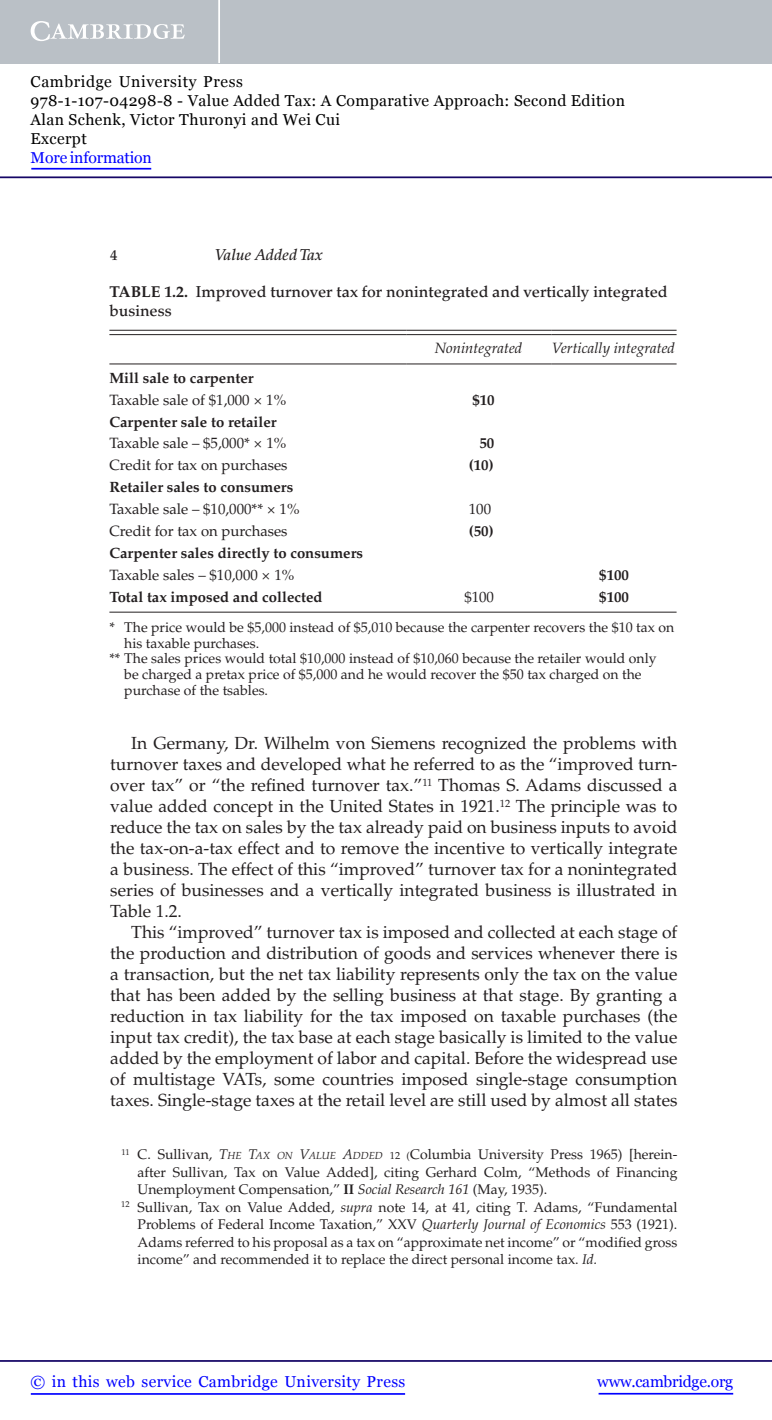
<style>
.page{position:relative;width:772px;height:1420px;background:#fff}
.page>*{position:absolute;margin:0;border:0;box-sizing:border-box;transform-origin:0 0}
.t1{font:17.5px/21px "Palatino LT Std";color:#231f20;text-align:justify}
.t2{font:15.75px/18.9px "Georgia";letter-spacing:.025em;color:#000}
.t3{font:500 15.75px/19.2px "Palatino LT Std";color:#231f20}
.t4{font:15.75px "Georgia";letter-spacing:.025em;color:#00f}
.t5{font:15.75px "Georgia";letter-spacing:-.015em;color:#00f}
.t6{font:15.75px "Georgia";letter-spacing:-.01em;color:#00f}
.t7{font:italic 500 15.75px "Palatino LT Std";color:#231f20}
.t8{font:700 14.88px "Palatino LT Std";color:#231f20}
.t9{font:14.88px "Palatino LT Std";color:#231f20}
.t10{font:italic 14.88px "Palatino LT Std";color:#231f20}
.t11{font:500 14.35px "Palatino LT Std";color:#231f20}
.t12{font:14px "Palatino LT Std";color:#231f20}
.t13{font:14px "Palatino LT Std";letter-spacing:.05em;color:#231f20}
.s1{font-weight:700}
.s2{font-style:italic}
.s3{font-style:italic;font-size:10.15px}
.s4{font-size:10.15px}
</style>
<div class="page">
<hr style="left:109px;top:330px;width:298px;height:1px;background:#231f20">
<hr style="left:109px;top:334px;width:298px;height:1px;background:#231f20">
<hr style="left:109px;top:363px;width:298px;height:1px;background:#231f20">
<hr style="left:407px;top:330px;width:145px;height:1px;background:#231f20">
<hr style="left:407px;top:334px;width:145px;height:1px;background:#231f20">
<hr style="left:407px;top:363px;width:145px;height:1px;background:#231f20">
<hr style="left:552px;top:330px;width:124px;height:1px;background:#231f20">
<hr style="left:552px;top:334px;width:124px;height:1px;background:#231f20">
<hr style="left:552px;top:363px;width:124px;height:1px;background:#231f20">
<hr style="left:109px;top:611px;width:443px;height:1px;background:#231f20">
<hr style="left:552px;top:611px;width:124px;height:1px;background:#231f20">
<hr style="left:598px;top:1392px;width:135px;height:2px;background:#00f">
<hr style="left:0;top:1359px;width:772px;height:2px;background:#150666">
<hr style="left:31px;top:1392px;width:374px;height:2px;background:#00f">
<div style="left:0;top:0;width:772px;height:63px;background:#bac0c6"></div>
<svg style="left:31px;top:21px;width:154px;height:20px"></svg>
<hr style="left:218px;top:0;width:2px;height:63px;background:#fff">
<hr style="left:0;top:176px;width:772px;height:2px;background:#150666">
<hr style="left:31px;top:168px;width:120px;height:1px;background:#00f">
<p class="t2" style="left:31px;top:73px;width:596px">Cambridge University Press<br>978-1-107-04298-8 - Value Added Tax: A Comparative Approach: Second Edition Alan Schenk, Victor Thuronyi and Wei Cui<br>Excerpt</p>
<p class="t6" style="left:31px;top:148px;width:123px">More information</p>
<p class="t11" style="left:110px;top:250px;width:9px">4</p>
<p class="t7" style="left:215px;top:248px;width:109px">Value Added Tax</p>
<p class="t3" style="left:109px;top:284px;width:559px"><span class="s1">TABLE 1.2.</span> Improved turnover tax for nonintegrated and vertically integrated business</p>
<p class="t10" style="left:435px;top:343px;width:89px">Nonintegrated</p>
<p class="t10" style="left:552px;top:343px;width:125px">Vertically integrated</p>
<p class="t8" style="left:109px;top:372px;width:146px">Mill sale to carpenter</p>
<p class="t9" style="left:109px;top:394px;width:178px">Taxable sale of $1,000 × 1%</p>
<p class="t8" style="left:472px;top:394px;width:24px">$10</p>
<p class="t8" style="left:109px;top:416px;width:169px">Carpenter sale to retailer</p>
<p class="t9" style="left:109px;top:438px;width:178px">Taxable sale – $5,000 * × 1%</p>
<p class="t8" style="left:479px;top:438px;width:16px">50</p>
<p class="t9" style="left:109px;top:459px;width:180px">Credit for tax on purchases</p>
<p class="t8" style="left:469px;top:459px;width:26px">(10)</p>
<p class="t8" style="left:109px;top:481px;width:185px">Retailer sales to consumers</p>
<p class="t9" style="left:109px;top:503px;width:192px">Taxable sale – $10,000 ** × 1%</p>
<p class="t9" style="left:469px;top:503px;width:24px">100</p>
<p class="t9" style="left:109px;top:525px;width:180px">Credit for tax on purchases</p>
<p class="t8" style="left:469px;top:525px;width:26px">(50)</p>
<p class="t8" style="left:109px;top:547px;width:255px">Carpenter sales directly to consumers</p>
<p class="t9" style="left:109px;top:569px;width:186px">Taxable sales – $10,000 × 1%</p>
<p class="t8" style="left:599px;top:569px;width:31px">$100</p>
<p class="t8" style="left:109px;top:591px;width:215px">Total tax imposed and collected</p>
<p class="t9" style="left:464px;top:591px;width:31px">$100</p>
<p class="t8" style="left:599px;top:591px;width:31px">$100</p>
<p class="t12" style="left:109px;top:621px;width:566px">* The price would be $5,000 instead of $5,010 because the carpenter recovers the $10 tax on</p>
<p class="t12" style="left:124px;top:637px;width:137px">his taxable purchases.</p>
<p class="t12" style="left:109px;top:653px;width:548px">** The sales prices would total $10,000 instead of $10,060 because the retailer would only</p>
<p class="t12" style="left:124px;top:669px;width:519px">be charged a pretax price of $5,000 and he would recover the $50 tax charged on the</p>
<p class="t12" style="left:124px;top:684px;width:145px">purchase of the tsables.</p>
<p class="t1" style="left:110px;top:734px;width:569px;text-indent:21px">In Germany, Dr. Wilhelm von Siemens recognized the problems with turnover taxes and developed what he referred to as the “improved turn&shy;over tax” or “the refined turnover tax.” <sup>11</sup> Thomas S. Adams discussed a value added concept in the United States in 1921. <sup>12</sup> The principle was to reduce the tax on sales by the tax already paid on business inputs to avoid the tax-on-a-tax effect and to remove the incentive to vertically integrate a business. The effect of this “improved” turnover tax for a nonintegrated series of businesses and a vertically integrated business is illustrated in Table 1.2 .</p>
<p class="t1" style="left:110px;top:923px;width:569px;text-indent:21px">This “improved” turnover tax is imposed and collected at each stage of the production and distribution of goods and services whenever there is a transaction, but the net tax liability represents only the tax on the value that has been added by the selling business at that stage. By granting a reduction in tax liability for the tax imposed on taxable purchases (the input tax credit), the tax base at each stage basically is limited to the value added by the employment of labor and capital. Before the widespread use of multistage VATs, some countries imposed single-stage consumption taxes. Single-stage taxes at the retail level are still used by almost all states</p>
<p class="t12" style="left:122px;top:1148px;width:557px"><sup>11</sup> C. Sullivan , <span class="s2">T</span><span class="s3">HE</span> <span class="s2">T</span><span class="s3">AX ON</span> <span class="s2">V</span><span class="s3">ALUE</span> <span class="s2">A</span><span class="s3">DDED</span> <span class="s4">12 (</span> Columbia University Press 1965 ) [herein-</p>
<p class="t12" style="left:138px;top:1166px;width:541px">after Sullivan, Tax on Value Added], citing Gerhard Colm , “ Methods of Financing</p>
<p class="t12" style="left:138px;top:1183px;width:411px">Unemployment Compensation ,” <span class="s1">II</span> <span class="s2">Social Research 161</span> (May, 1935 ) .</p>
<p class="t12" style="left:121px;top:1201px;width:558px"><sup>12</sup> Sullivan, Tax on Value Added, <span class="s2">supra</span> note 14, at 41, citing T. Adams , “ Fundamental</p>
<p class="t12" style="left:138px;top:1218px;width:541px">Problems of Federal Income Taxation ,” XXV <span class="s2">Quarterly Journal of Economics</span> 553 ( 1921 ) .</p>
<p class="t13" style="left:138px;top:1236px;width:541px">Adams referred to his proposal as a tax on “approximate net income” or “modified gross</p>
<p class="t12" style="left:138px;top:1253px;width:461px">income” and recommended it to replace the direct personal income tax. <span class="s2">Id.</span></p>
<p class="t4" style="left:31px;top:1371px;width:376px">© in this web service Cambridge University Press</p>
<p class="t5" style="left:597px;top:1371px;width:137px">www.cambridge.org</p>
</div>
